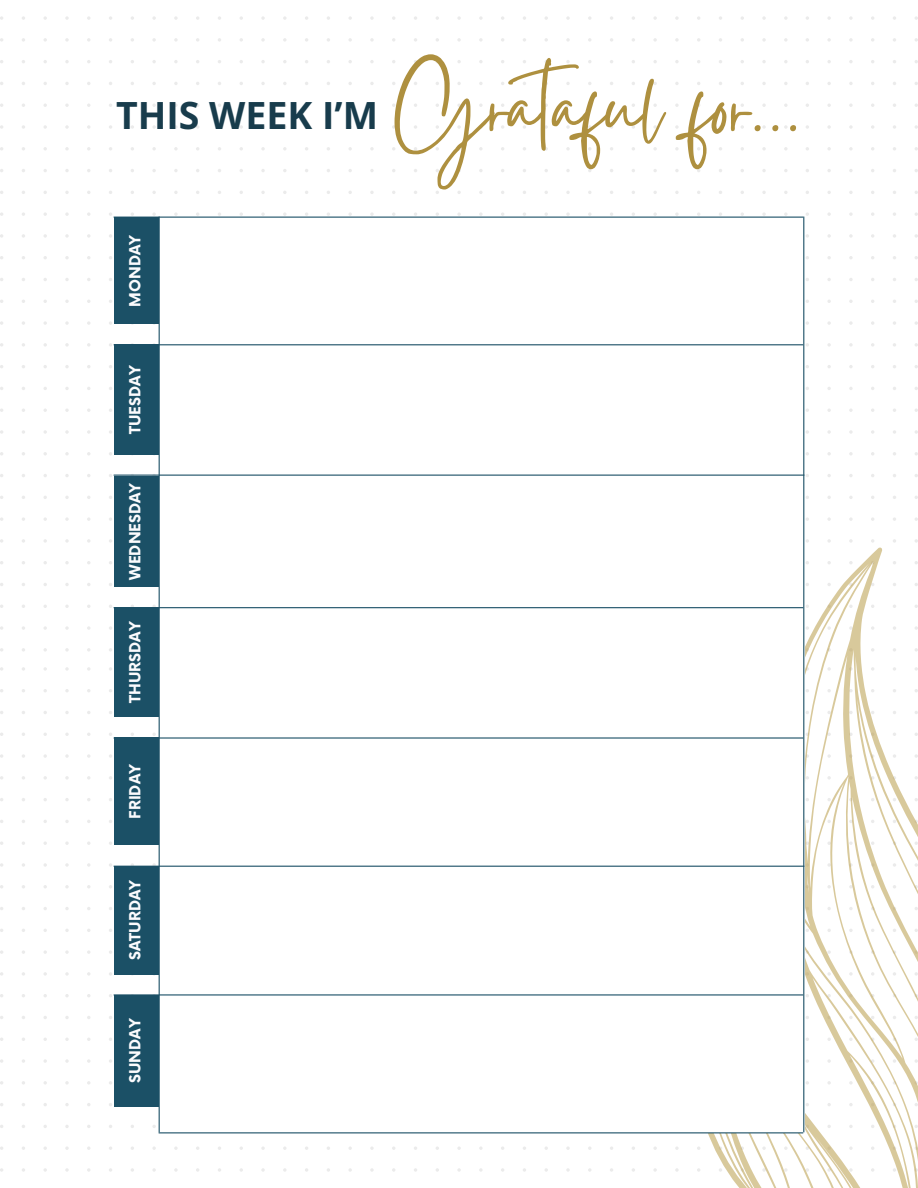
<style>
.page{position:relative;width:918px;height:1188px;background:#fff}
.page>*{position:absolute;margin:0;border:0;box-sizing:border-box;transform-origin:0 0}
.t1{font:109.5px "Gistesy";color:#ae903f}
.t2{font:700 37.5px "Open Sans";color:#183c4c}
.t3{font:700 15px "Now";color:#fbfbfd}
</style>
<div class="page">
<svg style="left:65px;top:863px;width:4px;height:4px"></svg>
<svg style="left:65px;top:1168px;width:4px;height:4px"></svg>
<svg style="left:65px;top:667px;width:4px;height:4px"></svg>
<svg style="left:65px;top:754px;width:4px;height:4px"></svg>
<svg style="left:65px;top:972px;width:4px;height:4px"></svg>
<svg style="left:65px;top:1059px;width:4px;height:4px"></svg>
<svg style="left:174px;top:1168px;width:4px;height:4px"></svg>
<svg style="left:261px;top:1168px;width:4px;height:4px"></svg>
<svg style="left:370px;top:1168px;width:4px;height:4px"></svg>
<svg style="left:457px;top:1168px;width:4px;height:4px"></svg>
<svg style="left:65px;top:16px;width:4px;height:4px"></svg>
<svg style="left:65px;top:234px;width:4px;height:4px"></svg>
<svg style="left:65px;top:539px;width:4px;height:4px"></svg>
<svg style="left:65px;top:626px;width:4px;height:4px"></svg>
<svg style="left:65px;top:321px;width:4px;height:4px"></svg>
<svg style="left:65px;top:430px;width:4px;height:4px"></svg>
<svg style="left:65px;top:125px;width:4px;height:4px"></svg>
<svg style="left:174px;top:125px;width:4px;height:4px"></svg>
<svg style="left:261px;top:16px;width:4px;height:4px"></svg>
<svg style="left:261px;top:125px;width:4px;height:4px"></svg>
<svg style="left:370px;top:16px;width:4px;height:4px"></svg>
<svg style="left:370px;top:125px;width:4px;height:4px"></svg>
<svg style="left:457px;top:125px;width:4px;height:4px"></svg>
<svg style="left:566px;top:16px;width:4px;height:4px"></svg>
<svg style="left:566px;top:125px;width:4px;height:4px"></svg>
<svg style="left:675px;top:125px;width:4px;height:4px"></svg>
<svg style="left:849px;top:234px;width:4px;height:4px"></svg>
<svg style="left:849px;top:430px;width:4px;height:4px"></svg>
<svg style="left:849px;top:125px;width:4px;height:4px"></svg>
<svg style="left:762px;top:16px;width:4px;height:4px"></svg>
<svg style="left:762px;top:125px;width:4px;height:4px"></svg>
<svg style="left:553px;top:547px;width:365px;height:641px"></svg>
<div style="left:160px;top:217px;width:644px;height:916px;background:#fff"></div>
<div style="left:114px;top:218px;width:45px;height:106px;background:#1b5066"></div>
<div style="left:114px;top:607px;width:45px;height:110px;background:#1b5066"></div>
<div style="left:114px;top:995px;width:45px;height:111px;background:#1b5066"></div>
<div style="left:114px;top:344px;width:45px;height:111px;background:#1b5066"></div>
<div style="left:114px;top:737px;width:45px;height:108px;background:#1b5066"></div>
<div style="left:114px;top:476px;width:45px;height:111px;background:#1b5066"></div>
<div style="left:114px;top:866px;width:45px;height:109px;background:#1b5066"></div>
<hr style="left:803px;top:217px;width:1px;height:915px;background:#1b5066">
<hr style="left:159px;top:217px;width:1px;height:915px;background:#1b5066">
<hr style="left:159px;top:1132px;width:644px;height:1px;background:#1b5066">
<hr style="left:114px;top:344px;width:689px;height:1px;background:#1b5066">
<hr style="left:114px;top:475px;width:690px;height:1px;background:#1b5066">
<hr style="left:114px;top:607px;width:689px;height:1px;background:#1b5066">
<hr style="left:114px;top:737px;width:689px;height:2px;background:#1b5066">
<hr style="left:114px;top:866px;width:690px;height:1px;background:#1b5066">
<hr style="left:114px;top:994px;width:689px;height:2px;background:#1b5066">
<hr style="left:114px;top:217px;width:689px;height:1px;background:#1b5066">
<p class="t2" style="left:116px;top:89px;width:263px">THIS WEEK I’M</p>
<p class="t3" style="left:127px;top:307px;width:74px;rotate:-90deg">MONDAY</p>
<p class="t1" style="left:395px;top:30px;width:409px">Grataful for...</p>
<p class="t3" style="left:127px;top:434px;width:70px;rotate:-90deg">TUESDAY</p>
<p class="t3" style="left:127px;top:580px;width:99px;rotate:-90deg">WEDNESDAY</p>
<h2 class="t3" style="left:127px;top:703px;width:83px;rotate:-90deg">THURSDAY</h2>
<p class="t3" style="left:127px;top:819px;width:56px;rotate:-90deg">FRIDAY</p>
<p class="t3" style="left:127px;top:960px;width:82px;rotate:-90deg">SATURDAY</p>
<h1 class="t3" style="left:127px;top:1083px;width:66px;rotate:-90deg">SUNDAY</h1>
</div>
